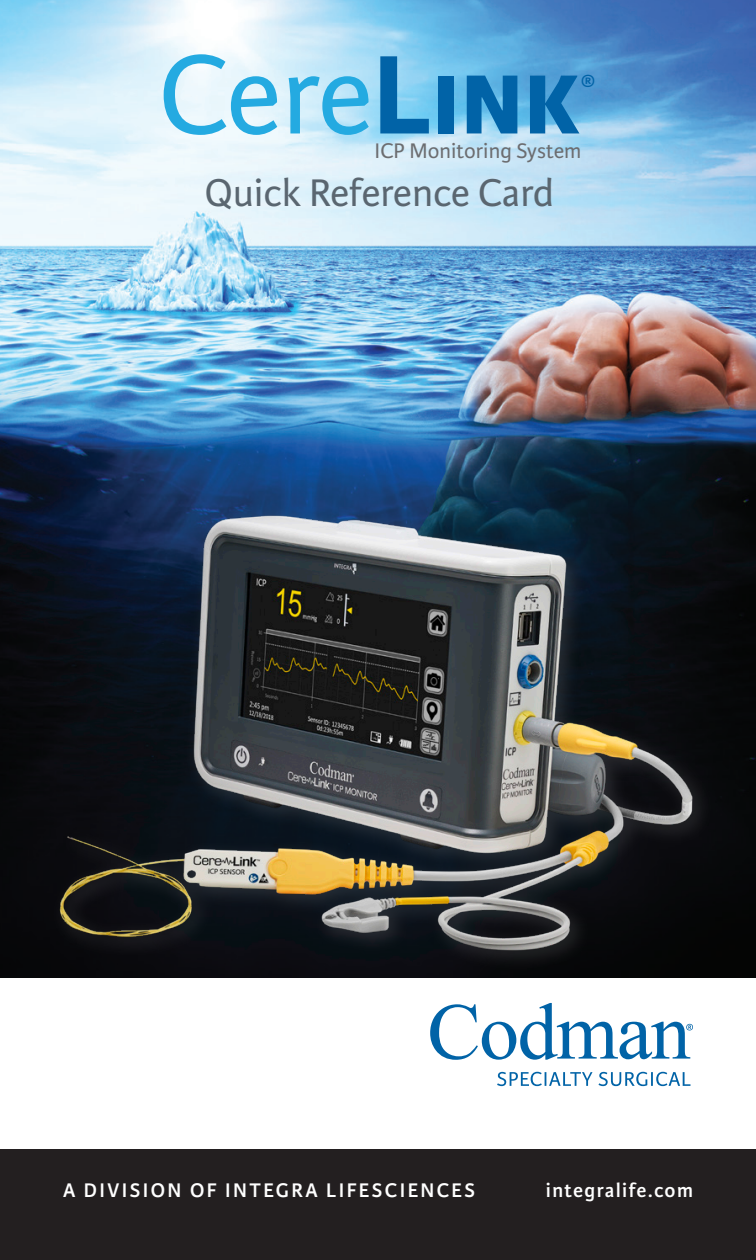
<style>
.page{position:relative;width:756px;height:1260px;background:#fff}
.page>*{position:absolute;margin:0;border:0;box-sizing:border-box;transform-origin:0 0}
.t1{font:119.35px "Karmina Sans";color:#24aae1}
.t2{font:40.95px "Karmina Sans";color:#5a6670}
.t3{font:600 33.95px "Karmina Sans";color:#0163a7}
.t4{font:22.4px "Karmina Sans";letter-spacing:.005em;color:#6c6d70}
.t5{font:600 21px "Karmina Sans";letter-spacing:.115em;color:#fff}
.t6{font:600 21px "Karmina Sans";letter-spacing:.065em;color:#fff}
.s1{font-weight:700;color:#0163a7}
.s2{font-weight:700;font-size:116.55px;color:#0163a7}
</style>
<div class="page">
<img style="left:0;top:0;width:756px;height:978px">
<img style="left:0;top:505px;width:756px;height:467px">
<div style="left:0;top:1150px;width:756px;height:110px;background:#231f20"></div>
<svg style="left:497px;top:1072px;width:193px;height:14px"></svg>
<svg style="left:430px;top:1003px;width:263px;height:57px"></svg>
<p class="t1" style="left:159px;top:28px;width:423px">Cere<span class="s1">L</span><span class="s2">ink</span></p>
<p class="t3" style="left:581px;top:67px;width:17px">®</p>
<p class="t4" style="left:375px;top:138px;width:208px">ICP Monitoring System</p>
<p class="t2" style="left:205px;top:170px;width:351px">Quick Reference Card</p>
<p class="t5" style="left:63px;top:1178px;width:414px">A DIVISION OF INTEGRA LIFESCIENCES</p>
<p class="t6" style="left:546px;top:1178px;width:149px">integralife.com</p>
</div>
